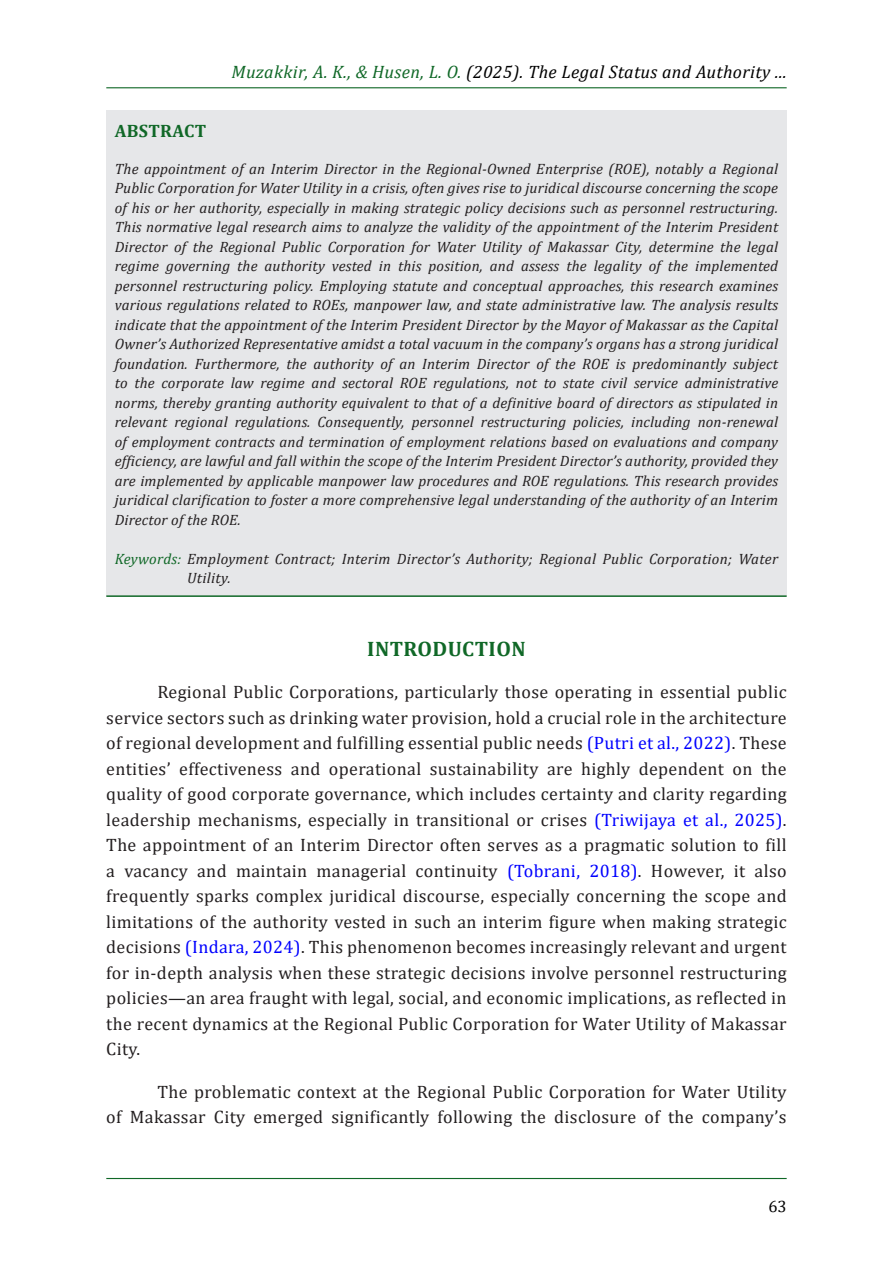
<style>
.page{position:relative;width:893px;height:1263px;background:#fff}
.page>*{position:absolute;margin:0;border:0;box-sizing:border-box;transform-origin:0 0}
.BAB{font:700 21px "Cambria";letter-spacing:.02em;color:#106827}
.Isi_1{font:18px/25.5px "Cambria";letter-spacing:.02em;color:#231f20;text-align:justify}
.t1{font:italic 18px "Cambria";letter-spacing:.02em;color:#000}
.Sub_Bab_A{font:700 18px "Cambria";letter-spacing:.02em;color:#106827}
.t2{font:16.5px "Cambria";color:#000}
.Abstrak{font:italic 15px/19.5px "Cambria";letter-spacing:.01em;color:#231f20;text-align:justify}
.Kata_Kunci{font:italic 15px/19.5px "Cambria";letter-spacing:.02em;color:#231f20}
.s1{color:#106827}
.s2{color:#00f}
</style>
<div class="page">
<hr style="left:106px;top:87px;width:681px;height:1px;background:#106827">
<hr style="left:106px;top:1178px;width:681px;height:1px;background:#106827">
<div style="left:106px;top:111px;width:681px;height:485px;background:#e6e7e9"></div>
<hr style="left:106px;top:595px;width:681px;height:2px;background:#106827">
<p class="t1" style="left:231px;top:59px;width:557px"><span class="s1">Muzakkir, A. K., &amp; Husen, L. O.</span> (2025). The Legal Status and Authority ...</p>
<p class="Sub_Bab_A" style="left:115px;top:118px;width:93px">ABSTRACT</p>
<p class="Abstrak" style="left:115px;top:158px;width:665px">The appointment of an Interim Director in the Regional-Owned Enterprise (ROE), notably a Regional Public Corporation for Water Utility in a crisis, often gives rise to juridical discourse concerning the scope of his or her authority, especially in making strategic policy decisions such as personnel restructuring.<br>This normative legal research aims to analyze the validity of the appointment of the Interim President Director of the Regional Public Corporation for Water Utility of Makassar City, determine the legal regime governing the authority vested in this position, and assess the legality of the implemented personnel restructuring policy. Employing statute and conceptual approaches, this research examines various regulations related to ROEs, manpower law, and state administrative law. The analysis results indicate that the appointment of the Interim President Director by the Mayor of Makassar as the Capital Owner’s Authorized Representative amidst a total vacuum in the company’s organs has a strong juridical foundation. Furthermore, the authority of an Interim Director of the ROE is predominantly subject to the corporate law regime and sectoral ROE regulations, not to state civil service administrative norms, thereby granting authority equivalent to that of a definitive board of directors as stipulated in relevant regional regulations. Consequently, personnel restructuring policies, including non-renewal of employment contracts and termination of employment relations based on evaluations and company efficiency, are lawful and fall within the scope of the Interim President Director’s authority, provided they are implemented by applicable manpower law procedures and ROE regulations. This research provides juridical clarification to foster a more comprehensive legal understanding of the authority of an Interim Director of the ROE.</p>
<p class="Kata_Kunci" style="left:187px;top:548px;width:592px;text-indent:-72px"><span class="s1">Keywords:</span> Employment Contract; Interim Director’s Authority; Regional Public Corporation; Water<br>Utility.</p>
<p class="BAB" style="left:367px;top:634px;width:160px">INTRODUCTION</p>
<p class="Isi_1" style="left:106px;top:679px;width:682px;text-indent:51px">Regional Public Corporations, particularly those operating in essential public service sectors such as drinking water provision, hold a crucial role in the architecture of regional development and fulfilling essential public needs <span class="s2">(Putri et al., 2022)</span>. These entities’ effectiveness and operational sustainability are highly dependent on the quality of good corporate governance, which includes certainty and clarity regarding leadership mechanisms, especially in transitional or crises <span class="s2">(Triwijaya et al., 2025)</span>.<br>The appointment of an Interim Director often serves as a pragmatic solution to fill a vacancy and maintain managerial continuity <span class="s2">(Tobrani, 2018)</span>. However, it also frequently sparks complex juridical discourse, especially concerning the scope and limitations of the authority vested in such an interim figure when making strategic decisions <span class="s2">(Indara, 2024)</span>. This phenomenon becomes increasingly relevant and urgent for in-depth analysis when these strategic decisions involve personnel restructuring policies—an area fraught with legal, social, and economic implications, as reflected in the recent dynamics at the Regional Public Corporation for Water Utility of Makassar City.</p>
<p class="Isi_1" style="left:106px;top:1079px;width:682px;text-align:right">The problematic context at the Regional Public Corporation for Water Utility<br>of Makassar City emerged significantly following the disclosure of the company’s</p>
<p class="t2" style="left:768px;top:1197px;width:20px">63</p>
</div>
